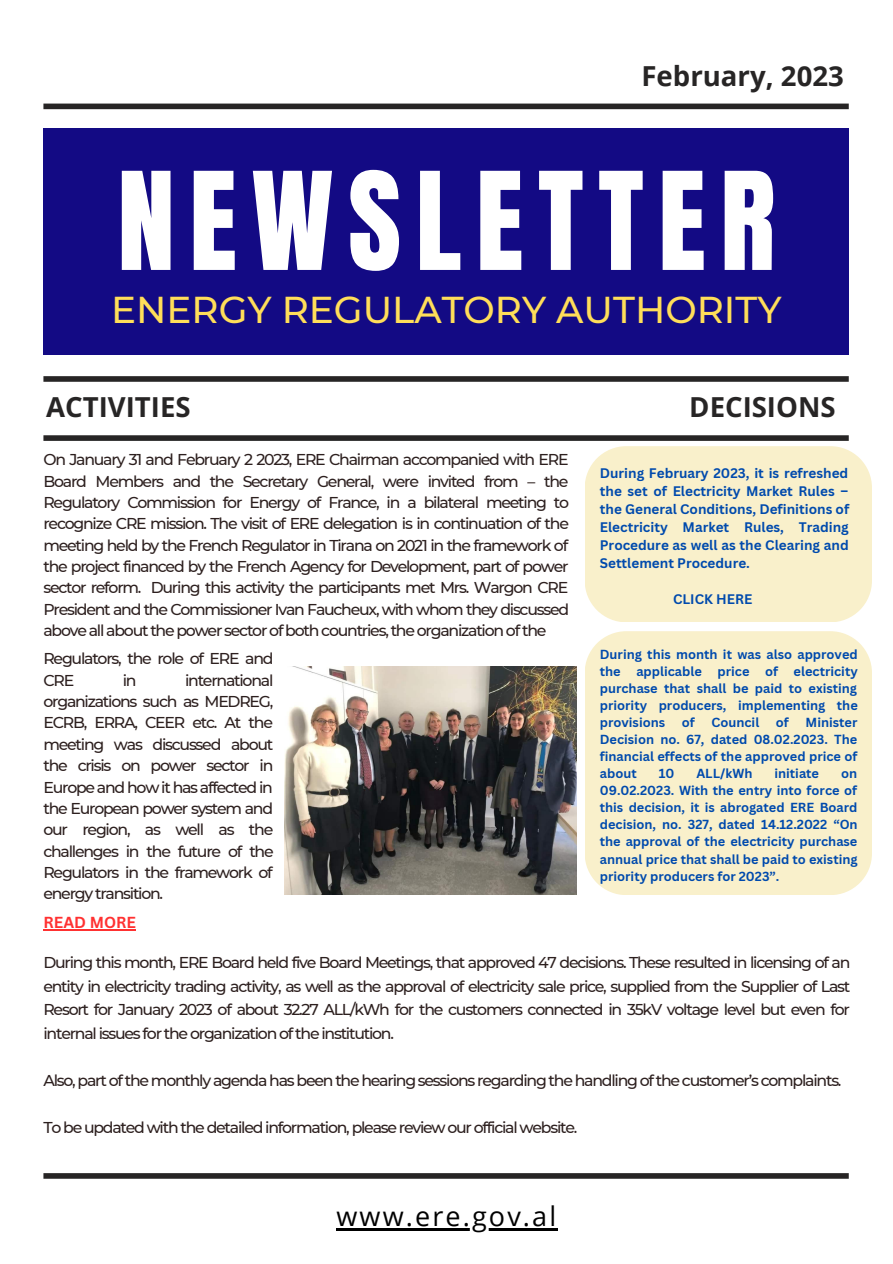
<style>
.page{position:relative;width:893px;height:1264px;background:#fff}
.page>*{position:absolute;margin:0;border:0;box-sizing:border-box;transform-origin:0 0}
.t1{font:115.35px "Anton";letter-spacing:.125em;color:#fff}
.t2{font:500 37.35px "Montserrat";color:#ffde59}
.t3{font:700 27.6px "Open Sans";color:#272525}
.t4{font:27px "Open Sans";letter-spacing:.08em;color:#000}
.t5{font:500 15.75px/21.3px "Montserrat";letter-spacing:-.08em;color:#2d201f;text-align:justify}
.t6{font:700 15.6px "Canva Sans";color:#ff3131}
.t7{font:700 13.5px/18px "Canva Sans";color:#004aad;text-align:justify}
.t8{font:700 12.75px/17.1px "Canva Sans";color:#004aad;text-align:justify}
</style>
<div class="page">
<div style="left:43px;top:104px;width:805px;height:5px;background:#272525"></div>
<div style="left:43px;top:128px;width:806px;height:227px;background:#130a84"></div>
<div style="left:43px;top:376px;width:805px;height:6px;background:#272525"></div>
<div style="left:43px;top:435px;width:805px;height:6px;background:#272525"></div>
<div style="left:43px;top:1173px;width:805px;height:5px;background:#272525"></div>
<div style="left:585px;top:446px;width:286px;height:176px;background:#f9f0cb"></div>
<div style="left:585px;top:631px;width:286px;height:263px;background:#f9f0cb"></div>
<img style="left:284px;top:666px;width:292px;height:228px">
<hr style="left:336px;top:1227px;width:222px;height:3px;background:#000">
<hr style="left:43px;top:929px;width:93px;height:1px;background:#ff3131">
<p class="t3" style="left:641px;top:57px;width:204px">February, 2023</p>
<p class="t1" style="left:117px;top:139px;width:659px">NEWSLETTER</p>
<p class="t2" style="left:111px;top:286px;width:671px">ENERGY REGULATORY AUTHORITY</p>
<p class="t3" style="left:46px;top:388px;width:146px">ACTIVITIES</p>
<p class="t3" style="left:689px;top:388px;width:148px">DECISIONS</p>
<p class="t5" style="left:43px;top:449px;width:527px">On January 31 and February 2 2023, ERE Chairman accompanied with ERE Board Members and the Secretary General, were invited from – the Regulatory Commission for Energy of France, in a bilateral meeting to recognize CRE mission. The visit of ERE delegation is in continuation of the meeting held by the French Regulator in Tirana on 2021 in the framework of the project financed by the French Agency for Development, part of power sector reform. During this activity the participants met Mrs. Wargon CRE President and the Commissioner Ivan Faucheux, with whom they discussed above all about the power sector of both countries, the organization of the</p>
<p class="t5" style="left:43px;top:648px;width:232px">Regulators, the role of ERE and<br>CRE</p>
<p class="t5" style="left:43px;top:669px;width:232px;text-indent:142px">international organizations such as MEDREG, ECRB, ERRA, CEER etc. At the meeting was discussed about the crisis on power sector in Europe and how it has affected in the European power system and our region, as well as the challenges in the future of the Regulators in the framework of energy transition.</p>
<p class="t5" style="left:123px;top:669px;width:15px">in</p>
<p class="t6" style="left:43px;top:911px;width:94px">READ MORE</p>
<p class="t7" style="left:599px;top:464px;width:251px">During February 2023, it is refreshed the set of Electricity Market Rules – the General Conditions, Definitions of Electricity Market Rules, Trading Procedure as well as the Clearing and Settlement Procedure.</p>
<p class="t7" style="left:673px;top:589px;width:81px">CLICK HERE</p>
<p class="t8" style="left:599px;top:645px;width:259px">During this month it was also approved the applicable price of electricity purchase that shall be paid to existing priority producers, implementing the provisions</p>
<p class="t8" style="left:681px;top:713px;width:14px">of</p>
<p class="t8" style="left:711px;top:713px;width:49px">Council</p>
<p class="t8" style="left:775px;top:713px;width:14px">of</p>
<p class="t8" style="left:599px;top:713px;width:259px;text-indent:206px">Minister Decision no. 67, dated 08.02.2023. The financial effects of the approved price of about</p>
<p class="t8" style="left:658px;top:764px;width:17px">10</p>
<p class="t8" style="left:696px;top:764px;width:58px">ALL/kWh</p>
<p class="t8" style="left:774px;top:764px;width:46px">initiate</p>
<p class="t8" style="left:599px;top:764px;width:259px;text-indent:241px">on 09.02.2023. With the entry into force of this decision, it is abrogated ERE Board decision, no. 327, dated 14.12.2022 “On the approval of the electricity purchase annual price that shall be paid to existing priority producers for 2023”.</p>
<p class="t5" style="left:43px;top:950px;width:808px;line-height:23.5px">During this month, ERE Board held five Board Meetings, that approved 47 decisions. These resulted in licensing of an entity in electricity trading activity, as well as the approval of electricity sale price, supplied from the Supplier of Last Resort for January 2023 of about 32.27 ALL/kWh for the customers connected in 35kV voltage level but even for internal issues for the organization of the institution.</p>
<p class="t5" style="left:43px;top:1069px;width:799px">Also, part of the monthly agenda has been the hearing sessions regarding the handling of the customer’s complaints.</p>
<p class="t5" style="left:43px;top:1116px;width:535px">To be updated with the detailed information, please review our official website.</p>
<p class="t4" style="left:336px;top:1196px;width:221px">www.ere.gov.al</p>
</div>
